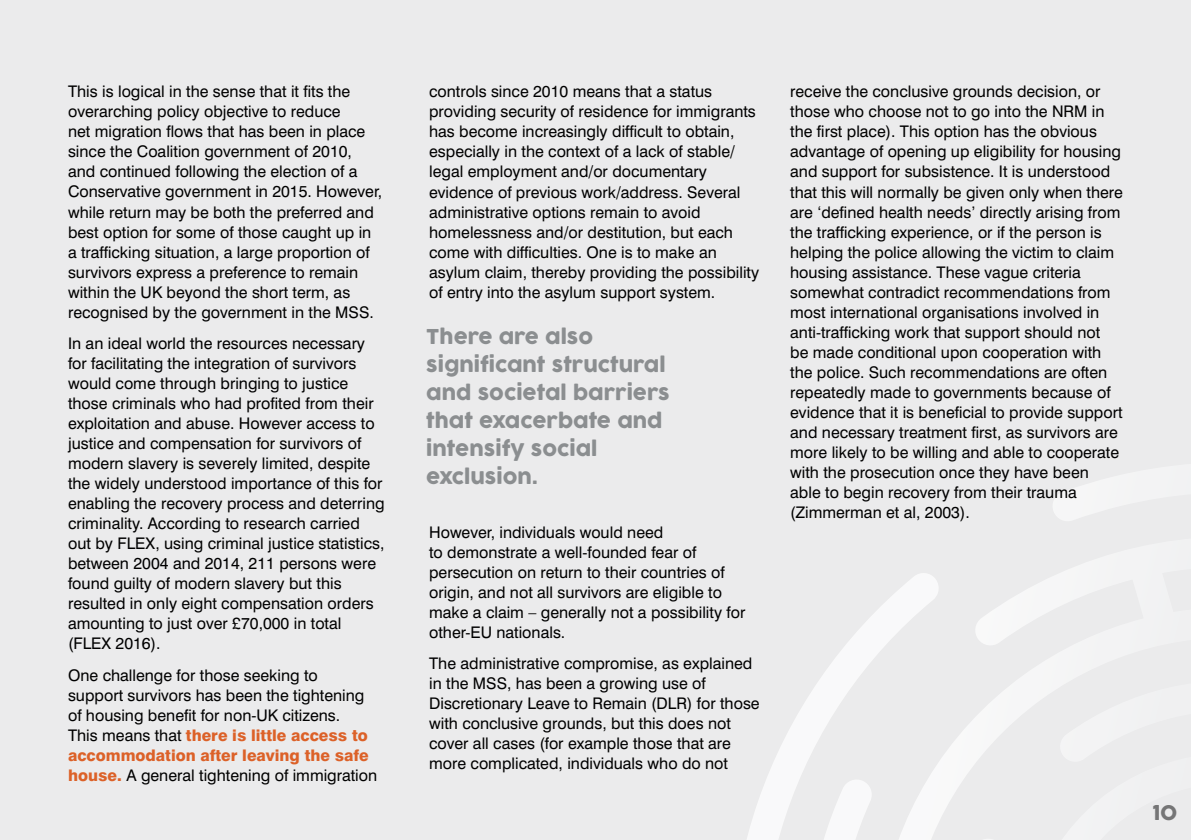
<style>
.page{position:relative;width:1191px;height:840px;background:#fff}
.page>*{position:absolute;margin:0;border:0;box-sizing:border-box;transform-origin:0 0}
.t1{font:20px/28px "COCOGOOSE";color:#8b8e90}
.t2{font:20px "COCOGOOSE";color:#757576}
.t3{font:16px/20px "Swiss 721 BT";color:#000}
.s1{font-weight:800;color:#dc6128}
</style>
<div class="page">
<div style="left:0;top:0;width:1191px;height:839px;background:#ebebec"></div>
<svg style="left:939px;top:565px;width:141px;height:255px"></svg>
<svg style="left:1053px;top:481px;width:47px;height:40px"></svg>
<svg style="left:747px;top:573px;width:192px;height:266px"></svg>
<p class="t3" style="left:68px;top:81px;width:316px">This is logical in the sense that it fits the overarching policy objective to reduce<br>net migration flows that has been in place since the Coalition government of 2010, and continued following the election of a Conservative government in 2015. However, while return may be both the preferred and best option for some of those caught up in a trafficking situation, a large proportion of survivors express a preference to remain within the UK beyond the short term, as recognised by the government in the MSS.</p>
<p class="t3" style="left:68px;top:333px;width:318px">In an ideal world the resources necessary for facilitating the integration of survivors would come through bringing to justice those criminals who had profited from their exploitation and abuse. However access to justice and compensation for survivors of modern slavery is severely limited, despite the widely understood importance of this for enabling the recovery process and deterring criminality. According to research carried out by FLEX, using criminal justice statistics, between 2004 and 2014, 211 persons were found guilty of modern slavery but this resulted in only eight compensation orders amounting to just over £70,000 in total (FLEX 2016).</p>
<p class="t3" style="left:68px;top:664px;width:311px">One challenge for those seeking to<br>support survivors has been the tightening of housing benefit for non-UK citizens.<br>This means that <span class="s1">there is little access to accommodation after leaving the safe house.</span> A general tightening of immigration</p>
<p class="t3" style="left:429px;top:81px;width:331px">controls since 2010 means that a status providing security of residence for immigrants has become increasingly difficult to obtain, especially in the context of a lack of stable/ legal employment and/or documentary evidence of previous work/address. Several administrative options remain to avoid homelessness and/or destitution, but each come with difficulties. One is to make an asylum claim, thereby providing the possibility of entry into the asylum support system.</p>
<p class="t1" style="left:426px;top:322px;width:245px">There are also significant structural and societal barriers that exacerbate and intensify social exclusion.</p>
<p class="t3" style="left:429px;top:521px;width:318px">However, individuals would need<br>to demonstrate a well-founded fear of persecution on return to their countries of origin, and not all survivors are eligible to make a claim – generally not a possibility for other-EU nationals.</p>
<p class="t3" style="left:429px;top:653px;width:332px">The administrative compromise, as explained in the MSS, has been a growing use of Discretionary Leave to Remain (DLR) for those with conclusive grounds, but this does not cover all cases (for example those that are more complicated, individuals who do not</p>
<p class="t3" style="left:790px;top:81px;width:334px">receive the conclusive grounds decision, or those who choose not to go into the NRM in the first place). This option has the obvious advantage of opening up eligibility for housing and support for subsistence. It is understood that this will normally be given only when there are ‘defined health needs’ directly arising from the trafficking experience, or if the person is helping the police allowing the victim to claim housing assistance. These vague criteria somewhat contradict recommendations from most international organisations involved in anti-trafficking work that support should not<br>be made conditional upon cooperation with the police. Such recommendations are often repeatedly made to governments because of evidence that it is beneficial to provide support and necessary treatment first, as survivors are more likely to be willing and able to cooperate with the prosecution once they have been able to begin recovery from their trauma (Zimmerman et al, 2003).</p>
<p class="t2" style="left:1152px;top:796px;width:26px">10</p>
</div>
